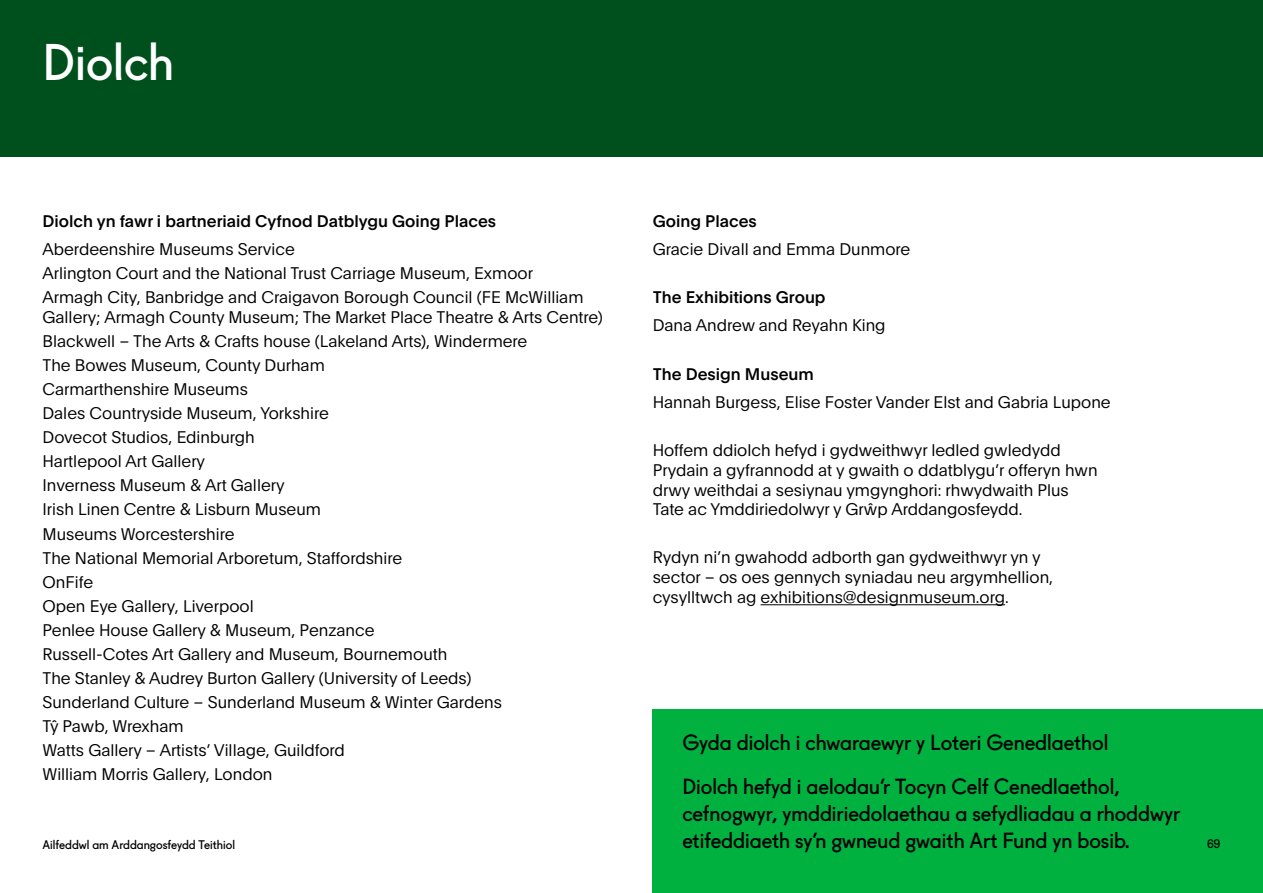
<style>
.page{position:relative;width:1263px;height:893px;background:#fff}
.page>*{position:absolute;margin:0;border:0;box-sizing:border-box;transform-origin:0 0}
.t1{font:49.35px "Fugue Art Fund";color:#fff}
.t2{font:21px/44px "Fugue Art Fund";color:#000}
.t3{font:300 16.5px/24px "Plain";color:#000}
.t4{font:500 16.5px "Plain";color:#000}
.t5{font:12px "Fugue Art Fund";color:#000}
</style>
<div class="page">
<div style="left:0;top:0;width:1263px;height:157px;background:#00501e"></div>
<div style="left:653px;top:709px;width:610px;height:184px;background:#00b140"></div>
<hr style="left:761px;top:604px;width:244px;height:1px;background:#000">
<h1 class="t1" style="left:43px;top:23px;width:133px">Diolch</h1>
<p class="t4" style="left:43px;top:209px;width:455px">Diolch yn fawr i bartneriaid Cyfnod Datblygu Going Places</p>
<p class="t3" style="left:43px;top:236px;width:542px">Aberdeenshire Museums Service<br>Arlington Court and the National Trust Carriage Museum, Exmoor<br>Armagh City, Banbridge and Craigavon Borough Council (FE McWilliam</p>
<p class="t3" style="left:43px;top:304px;width:562px">Gallery; Armagh County Museum; The Market Place Theatre &amp; Arts Centre)<br>Blackwell – The Arts &amp; Crafts house (Lakeland Arts), Windermere<br>The Bowes Museum, County Durham<br>Carmarthenshire Museums<br>Dales Countryside Museum, Yorkshire<br>Dovecot Studios, Edinburgh<br>Hartlepool Art Gallery<br>Inverness Museum &amp; Art Gallery<br>Irish Linen Centre &amp; Lisburn Museum<br>Museums Worcestershire<br>The National Memorial Arboretum, Staffordshire<br>OnFife<br>Open Eye Gallery, Liverpool<br>Penlee House Gallery &amp; Museum, Penzance<br>Russell-Cotes Art Gallery and Museum, Bournemouth<br>The Stanley &amp; Audrey Burton Gallery (University of Leeds)<br>Sunderland Culture – Sunderland Museum &amp; Winter Gardens<br>Tŷ Pawb, Wrexham<br>Watts Gallery – Artists’ Village, Guildford<br>William Morris Gallery, London</p>
<p class="t4" style="left:653px;top:209px;width:106px">Going Places</p>
<p class="t3" style="left:653px;top:236px;width:259px">Gracie Divall and Emma Dunmore</p>
<p class="t4" style="left:653px;top:285px;width:174px">The Exhibitions Group</p>
<p class="t3" style="left:653px;top:313px;width:234px">Dana Andrew and Reyahn King</p>
<p class="t4" style="left:653px;top:362px;width:163px">The Design Museum</p>
<p class="t3" style="left:653px;top:389px;width:459px">Hannah Burgess, Elise Foster Vander Elst and Gabria Lupone</p>
<p class="t3" style="left:653px;top:439px;width:446px;line-height:19.8px">Hoffem ddiolch hefyd i gydweithwyr ledled gwledydd Prydain a gyfrannodd at y gwaith o ddatblygu’r offeryn hwn drwy weithdai a sesiynau ymgynghori: rhwydwaith Plus Tate ac Ymddiriedolwyr y Grŵp Arddangosfeydd.</p>
<p class="t3" style="left:653px;top:547px;width:402px;line-height:19.8px">Rydyn ni’n gwahodd adborth gan gydweithwyr yn y sector – os oes gennych syniadau neu argymhellion, cysylltwch ag exhibitions@designmuseum.org.</p>
<p class="t2" style="left:682px;top:719px;width:439px">Gyda diolch i chwaraewyr y Loteri Genedlaethol<br>Diolch hefyd i aelodau’r Tocyn Celf Cenedlaethol,</p>
<p class="t2" style="left:682px;top:798px;width:499px;line-height:27px">cefnogwyr, ymddiriedolaethau a sefydliadau a rhoddwyr etifeddiaeth sy’n gwneud gwaith Art Fund yn bosib.</p>
<p class="t5" style="left:43px;top:835px;width:194px">Ailfeddwl am Arddangosfeydd Teithiol</p>
<p class="t5" style="left:1207px;top:834px;width:15px">69</p>
</div>
